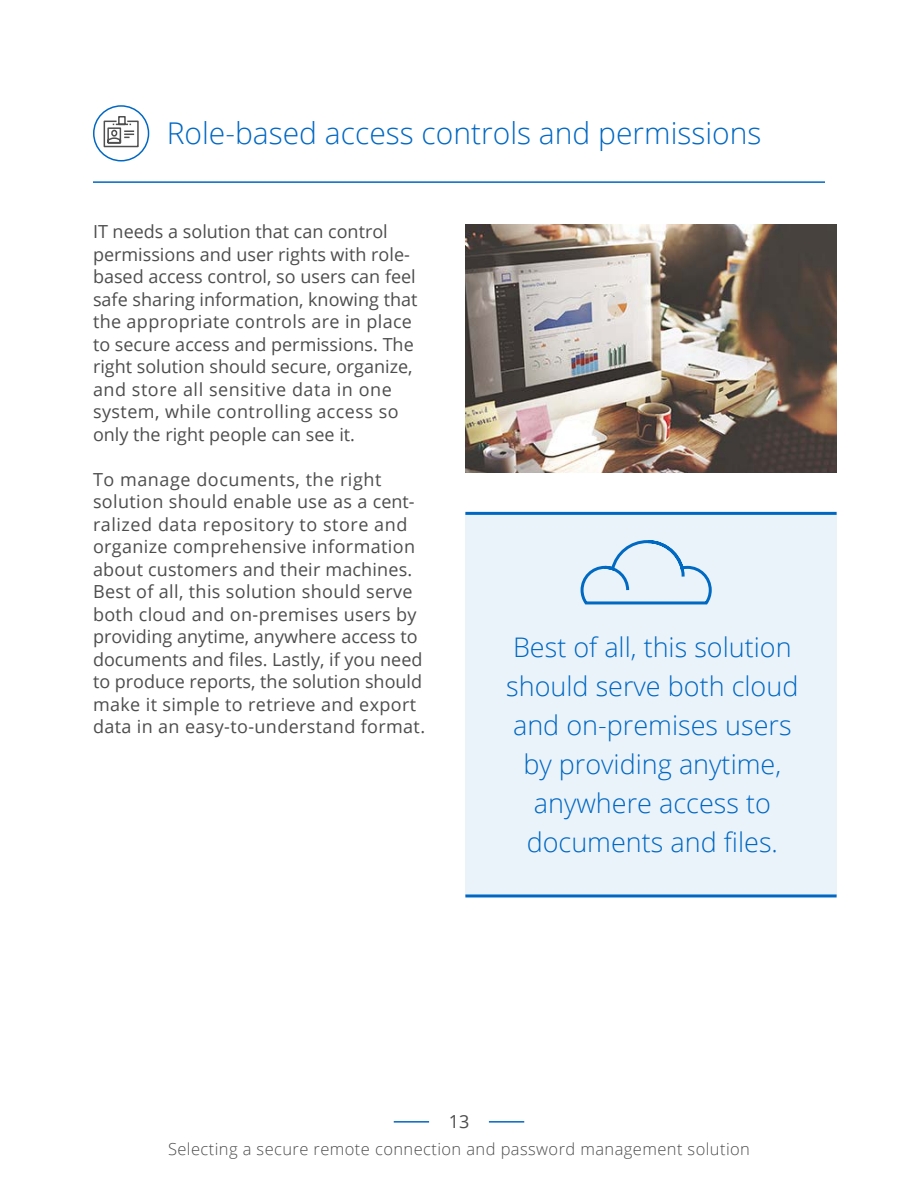
<style>
.page{position:relative;width:918px;height:1188px;background:#fff}
.page>*{position:absolute;margin:0;border:0;box-sizing:border-box;transform-origin:0 0}
.t1{font:300 30px "Open Sans";color:#0068c3}
.t2{font:300 27px/39px "Open Sans";color:#0068c3;text-align:center}
.t3{font:18px/22.5px "Open Sans";letter-spacing:.01em;color:#4d4d4d}
.t4{font:300 16.5px "Open Sans";letter-spacing:.025em;color:#4d4d4d}
</style>
<div class="page">
<div style="left:465px;top:513px;width:372px;height:383px;background:#ebf3fa"></div>
<hr style="left:465px;top:894px;width:372px;height:3px;background:#0068c3">
<hr style="left:465px;top:512px;width:372px;height:3px;background:#0068c3">
<hr style="left:489px;top:1121px;width:35px;height:2px;background:#0068c3">
<hr style="left:394px;top:1121px;width:35px;height:2px;background:#0068c3">
<div style="left:93px;top:105px;width:56px;height:57px;border:2px solid #0068c3;border-radius:50%"></div>
<svg style="left:103px;top:116px;width:36px;height:32px"></svg>
<hr style="left:93px;top:181px;width:732px;height:2px;background:#0068c3">
<svg style="left:580px;top:540px;width:132px;height:65px"></svg>
<img style="left:465px;top:225px;width:372px;height:248px">
<h1 class="t1" style="left:167px;top:113px;width:596px">Role-based access controls and permissions</h1>
<p class="t3" style="left:93px;top:220px;width:326px">IT needs a solution that can control permissions and user rights with role&shy;based access control, so users can feel safe sharing information, knowing that the appropriate controls are in place to secure access and permissions. The right solution should secure, organize, and store all sensitive data in one system, while controlling access so only the right people can see it.</p>
<p class="t3" style="left:93px;top:468px;width:334px">To manage documents, the right solution should enable use as a cent&shy;ralized data repository to store and organize comprehensive information about customers and their machines.<br>Best of all, this solution should serve both cloud and on-premises users by providing anytime, anywhere access to documents and files. Lastly, if you need to produce reports, the solution should make it simple to retrieve and export data in an easy-to-understand format.</p>
<h2 class="t2" style="left:506px;top:627px;width:294px">Best of all, this solution should serve both cloud and on-premises users by providing anytime, anywhere access to documents and files.</h2>
<p class="t3" style="left:449px;top:1110px;width:22px">13</p>
<p class="t4" style="left:168px;top:1137px;width:583px">Selecting a secure remote connection and password management solution</p>
</div>
